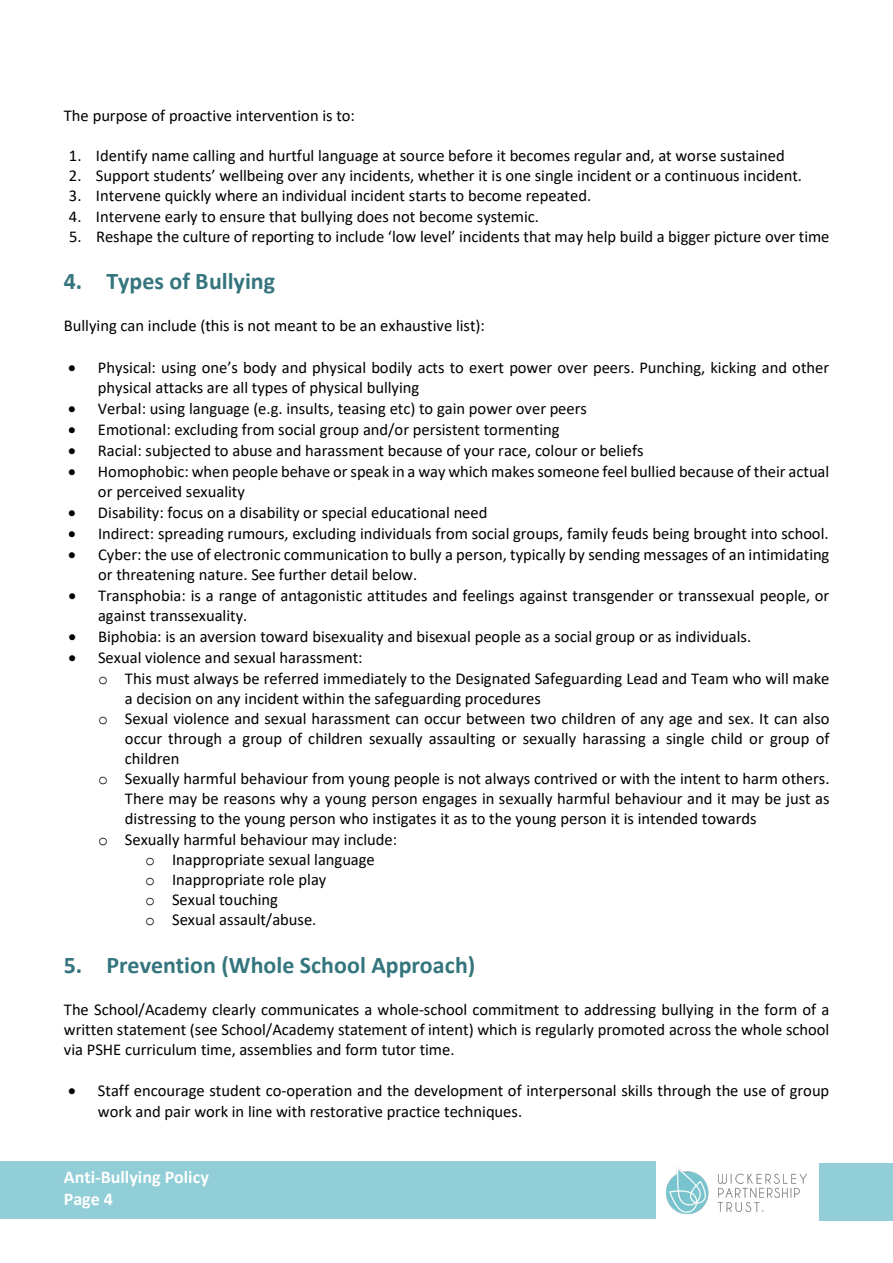
<style>
.page{position:relative;width:893px;height:1263px;background:#fff}
.page>*{position:absolute;margin:0;border:0;box-sizing:border-box;transform-origin:0 0}
.t1{font:700 24px "Calibri";color:#34757e}
.t2{font:700 18px/21.9px "Calibri";color:#fff}
.t3{font:16.5px/20.1px "Calibri";color:#000}
.s1{font-family:"Courier New"}
</style>
<div class="page">
<div style="left:0;top:1161px;width:656px;height:58px;background:#91ced7"></div>
<img style="left:667px;top:1167px;width:139px;height:46px">
<div style="left:820px;top:1163px;width:73px;height:57px;background:#91ced7"></div>
<p class="t3" style="left:64px;top:105px;width:293px">The purpose of proactive intervention is to:</p>
<p class="t3" style="left:69px;top:145px;width:717px">1. Identify name calling and hurtful language at source before it becomes regular and, at worse sustained</p>
<p class="t3" style="left:69px;top:165px;width:735px">2. Support students’ wellbeing over any incidents, whether it is one single incident or a continuous incident.</p>
<p class="t3" style="left:69px;top:185px;width:524px">3. Intervene quickly where an individual incident starts to become repeated.</p>
<p class="t3" style="left:69px;top:206px;width:472px">4. Intervene early to ensure that bullying does not become systemic.</p>
<p class="t3" style="left:69px;top:226px;width:762px">5. Reshape the culture of reporting to include ‘low level’ incidents that may help build a bigger picture over time</p>
<p class="t1" style="left:64px;top:264px;width:213px">4. Types of Bullying</p>
<p class="t3" style="left:64px;top:315px;width:423px">Bullying can include (this is not meant to be an exhaustive list):</p>
<p class="t3" style="left:98px;top:357px;width:733px;text-indent:-30px">• Physical: using one’s body and physical bodily acts to exert power over peers. Punching, kicking and other physical attacks are all types of physical bullying</p>
<p class="t3" style="left:68px;top:398px;width:520px">• Verbal: using language (e.g. insults, teasing etc) to gain power over peers</p>
<p class="t3" style="left:68px;top:419px;width:493px">• Emotional: excluding from social group and/or persistent tormenting</p>
<p class="t3" style="left:68px;top:440px;width:577px">• Racial: subjected to abuse and harassment because of your race, colour or beliefs</p>
<p class="t3" style="left:98px;top:461px;width:733px;text-indent:-30px">• Homophobic: when people behave or speak in a way which makes someone feel bullied because of their actual or perceived sexuality</p>
<p class="t3" style="left:68px;top:502px;width:421px">• Disability: focus on a disability or special educational need</p>
<p class="t3" style="left:68px;top:523px;width:762px">• Indirect: spreading rumours, excluding individuals from social groups, family feuds being brought into school.</p>
<p class="t3" style="left:98px;top:544px;width:733px;text-indent:-30px">• Cyber: the use of electronic communication to bully a person, typically by sending messages of an intimidating or threatening nature. See further detail below.</p>
<p class="t3" style="left:98px;top:585px;width:733px;text-indent:-30px">• Transphobia: is a range of antagonistic attitudes and feelings against transgender or transsexual people, or against transsexuality.</p>
<p class="t3" style="left:68px;top:626px;width:684px">• Biphobia: is an aversion toward bisexuality and bisexual people as a social group or as individuals.</p>
<p class="t3" style="left:68px;top:647px;width:296px">• Sexual violence and sexual harassment:</p>
<p class="t3" style="left:125px;top:668px;width:706px;text-indent:-27px"><span class="s1">o</span> This must always be referred immediately to the Designated Safeguarding Lead and Team who will make a decision on any incident within the safeguarding procedures</p>
<p class="t3" style="left:125px;top:708px;width:706px;text-align:justify;text-indent:-27px"><span class="s1">o</span> Sexual violence and sexual harassment can occur between two children of any age and sex. It can also occur through a group of children sexually assaulting or sexually harassing a single child or group of children</p>
<p class="t3" style="left:125px;top:768px;width:706px;text-align:justify;text-indent:-27px"><span class="s1">o</span> Sexually harmful behaviour from young people is not always contrived or with the intent to harm others.<br>There may be reasons why a young person engages in sexually harmful behaviour and it may be just as distressing to the young person who instigates it as to the young person it is intended towards</p>
<p class="t3" style="left:98px;top:829px;width:301px"><span class="s1">o</span> Sexually harmful behaviour may include:</p>
<p class="t3" style="left:145px;top:849px;width:231px"><span class="s1">o</span> Inappropriate sexual language</p>
<p class="t3" style="left:145px;top:869px;width:183px"><span class="s1">o</span> Inappropriate role play</p>
<p class="t3" style="left:145px;top:889px;width:134px"><span class="s1">o</span> Sexual touching</p>
<p class="t3" style="left:145px;top:909px;width:173px"><span class="s1">o</span> Sexual assault/abuse.</p>
<p class="t1" style="left:64px;top:948px;width:413px">5. Prevention (Whole School Approach)</p>
<p class="t3" style="left:64px;top:999px;width:767px;text-align:justify">The School/Academy clearly communicates a whole-school commitment to addressing bullying in the form of a written statement (see School/Academy statement of intent) which is regularly promoted across the whole school via PSHE curriculum time, assemblies and form tutor time.</p>
<p class="t3" style="left:98px;top:1080px;width:733px;text-indent:-30px">• Staff encourage student co-operation and the development of interpersonal skills through the use of group work and pair work in line with restorative practice techniques.</p>
<p class="t2" style="left:64px;top:1166px;width:146px">Anti-Bullying Policy<br>Page 4</p>
</div>
